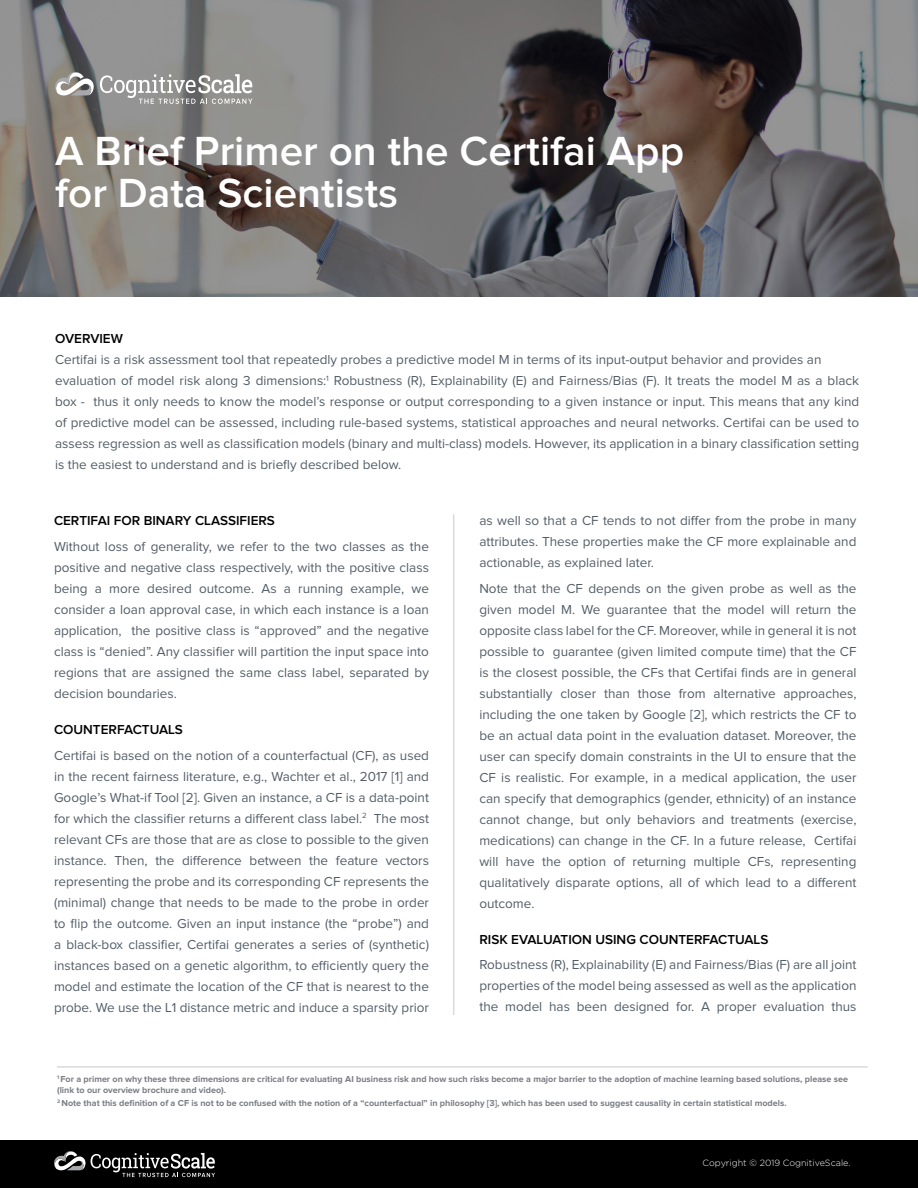
<style>
.page{position:relative;width:918px;height:1188px;background:#fff}
.page>*{position:absolute;margin:0;border:0;box-sizing:border-box;transform-origin:0 0}
.t1{font:600 42.15px/42px "Proxima Nova";color:#fff}
.Yellow_Bullets{font:13.5px/21px "Proxima Nova";color:#535d67;text-align:justify}
.Yellow_Bullets-2{font:600 13.5px "Proxima Nova";color:#000}
.t2{font:700 9px/10.8px "Proxima Nova";color:#7b7d86}
.t3{font:300 9px "Gotham";color:#fff}
</style>
<div class="page">
<div style="left:0;top:1140px;width:918px;height:48px;background:#000"></div>
<svg style="left:54px;top:1151px;width:161px;height:26px"></svg>
<svg style="left:0;top:0;width:918px;height:297px;background:#6d6a6a"></svg>
<hr style="left:453px;top:514px;width:1px;height:501px;background:#d9dadc">
<hr style="left:57px;top:1066px;width:811px;height:2px;background:#d9dadc">
<svg style="left:52px;top:69px;width:201px;height:35px;background:#a09f9d"></svg>
<p class="t1" style="left:55px;top:131px;width:631px">A Brief Primer on the Certifai App for Data Scientists</p>
<p class="Yellow_Bullets-2" style="left:55px;top:331px;width:69px">OVERVIEW</p>
<p class="Yellow_Bullets" style="left:55px;top:350px;width:768px">Certifai is a risk assessment tool that repeatedly probes a predictive model M in terms of its input-output behavior and provides an</p>
<p class="Yellow_Bullets" style="left:55px;top:371px;width:806px">evaluation of model risk along 3 dimensions:<sup>1</sup> Robustness (R), Explainability (E) and Fairness/Bias (F). It treats the model M as a black box - thus it only needs to know the model’s response or output corresponding to a given instance or input. This means that any kind of predictive model can be assessed, including rule-based systems, statistical approaches and neural networks. Certifai can be used to assess regression as well as classification models (binary and multi-class) models. However, its application in a binary classification setting is the easiest to understand and is briefly described below.</p>
<p class="Yellow_Bullets-2" style="left:54px;top:513px;width:222px">CERTIFAI FOR BINARY CLASSIFIERS</p>
<p class="Yellow_Bullets" style="left:54px;top:536px;width:377px">Without loss of generality, we refer to the two classes as the positive and negative class respectively, with the positive class being a more desired outcome. As a running example, we consider a loan approval case, in which each instance is a loan application, the positive class is “approved” and the negative class is “denied”. Any classifier will partition the input space into regions that are assigned the same class label, separated by decision boundaries.</p>
<p class="Yellow_Bullets-2" style="left:54px;top:722px;width:130px">COUNTERFACTUALS</p>
<p class="Yellow_Bullets" style="left:54px;top:745px;width:377px">Certifai is based on the notion of a counterfactual (CF), as used in the recent fairness literature, e.g., Wachter et al., 2017 [1] and Google’s What-if Tool [2]. Given an instance, a CF is a data-point for which the classifier returns a different class label.<sup>2</sup> The most relevant CFs are those that are as close to possible to the given instance. Then, the difference between the feature vectors representing the probe and its corresponding CF represents the (minimal) change that needs to be made to the probe in order to flip the outcome. Given an input instance (the “probe”) and a black-box classifier, Certifai generates a series of (synthetic) instances based on a genetic algorithm, to efficiently query the model and estimate the location of the CF that is nearest to the probe. We use the L1 distance metric and induce a sparsity prior</p>
<p class="Yellow_Bullets" style="left:479px;top:510px;width:379px">as well so that a CF tends to not differ from the probe in many attributes. These properties make the CF more explainable and actionable, as explained later.</p>
<p class="Yellow_Bullets" style="left:479px;top:578px;width:379px">Note that the CF depends on the given probe as well as the given model M. We guarantee that the model will return the opposite class label for the CF. Moreover, while in general it is not possible to guarantee (given limited compute time) that the CF is the closest possible, the CFs that Certifai finds are in general substantially closer than those from alternative approaches, including the one taken by Google [2], which restricts the CF to be an actual data point in the evaluation dataset. Moreover, the user can specify domain constraints in the UI to ensure that the CF is realistic. For example, in a medical application, the user can specify that demographics (gender, ethnicity) of an instance cannot change, but only behaviors and treatments (exercise, medications) can change in the CF. In a future release, Certifai will have the option of returning multiple CFs, representing qualitatively disparate options, all of which lead to a different outcome.</p>
<p class="Yellow_Bullets-2" style="left:479px;top:932px;width:291px">RISK EVALUATION USING COUNTERFACTUALS</p>
<p class="Yellow_Bullets" style="left:479px;top:955px;width:379px">Robustness (R), Explainability (E) and Fairness/Bias (F) are all joint properties of the model being assessed as well as the application the model has been designed for. A proper evaluation thus</p>
<p class="t2" style="left:57px;top:1074px;width:793px"><sup>1</sup> For a primer on why these three dimensions are critical for evaluating AI business risk and how such risks become a major barrier to the adoption of machine learning based solutions, please see (link to our overview brochure and video).</p>
<p class="t2" style="left:57px;top:1098px;width:731px"><sup>2</sup> Note that this definition of a CF is not to be confused with the notion of a “counterfactual” in philosophy [3], which has been used to suggest causality in certain statistical models.</p>
<p class="t3" style="left:703px;top:1158px;width:149px">Copyright © 2019 CognitiveScale.</p>
</div>
